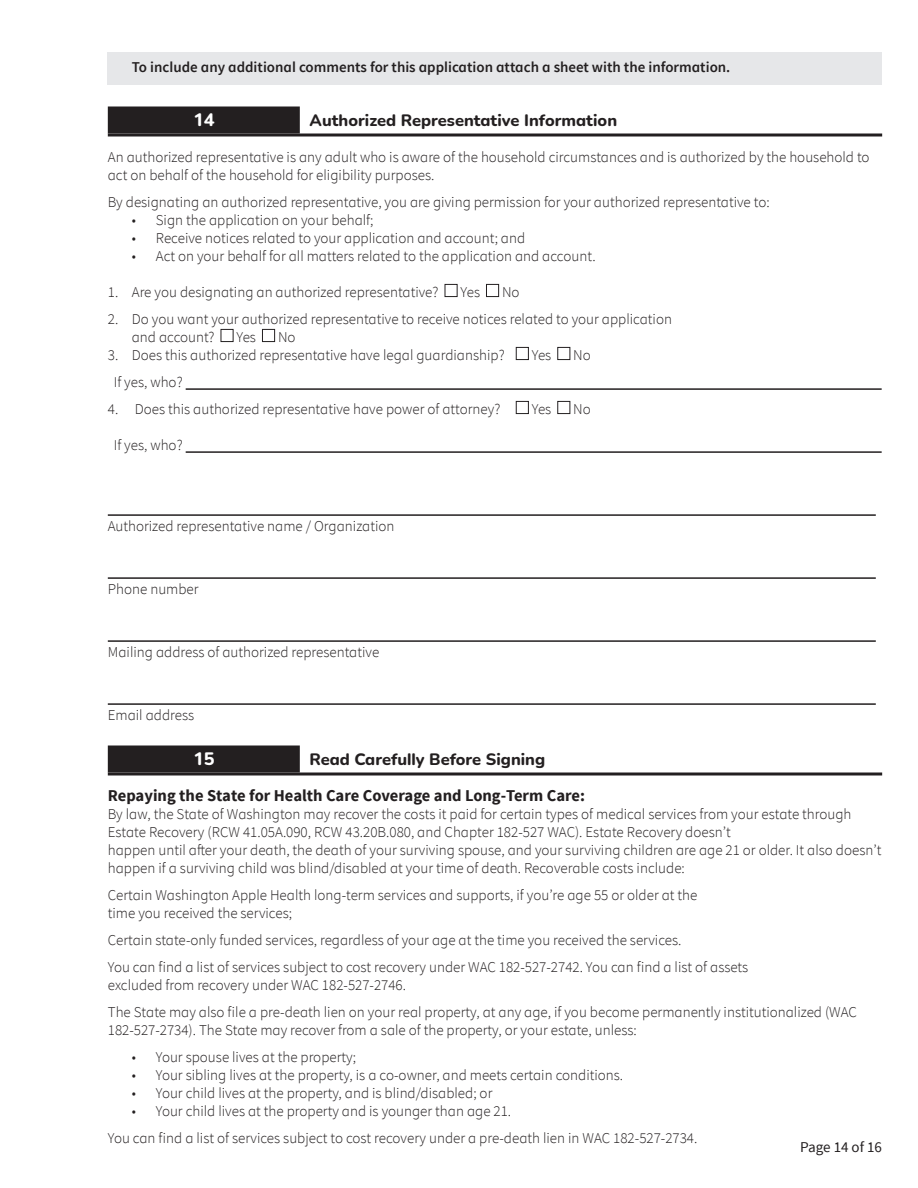
<style>
.page{position:relative;width:918px;height:1188px;background:#fff}
.page>*{position:absolute;margin:0;border:0;box-sizing:border-box;transform-origin:0 0}
.Numbered_Heading__He{font:800 18px "Nunito";color:#fff}
.Numbered_Heading__He-2{font:800 16.5px "Nunito";color:#231f20}
.Section_heading__Hea{font:700 16.5px "Source Sans Pro";color:#231f20}
.Body_1st{font:300 15px/18px "Source Sans Pro";color:#231f20}
.Body_2nd{font:300 15px "Source Sans Pro";color:#231f20}
.Shaded_Callout_Headi{font:600 15px "Source Sans Pro";color:#231f20}
.Form_Body_-_Below_fo{font:300 15px "Source Sans Pro";color:#231f20}
.t1{font:15px "Source Sans Pro";color:#231f20}
</style>
<div class="page">
<div style="left:108px;top:52px;width:774px;height:33px;background:#e6e7e9"></div>
<hr style="left:108px;top:134px;width:774px;height:2px;background:#231f20">
<div style="left:108px;top:106px;width:192px;height:28px;background:#231f20"></div>
<hr style="left:186px;top:388px;width:696px;height:2px;background:#231f20">
<hr style="left:186px;top:451px;width:696px;height:2px;background:#231f20">
<hr style="left:108px;top:514px;width:768px;height:2px;background:#231f20">
<hr style="left:108px;top:577px;width:768px;height:2px;background:#231f20">
<hr style="left:108px;top:640px;width:768px;height:2px;background:#231f20">
<hr style="left:108px;top:703px;width:768px;height:2px;background:#231f20">
<svg style="left:108px;top:772px;width:774px;height:4px"></svg>
<div style="left:108px;top:746px;width:192px;height:26px;background:#231f20"></div>
<div style="left:445px;top:284px;width:13px;height:13px;border:1px solid #231f20"></div>
<div style="left:486px;top:284px;width:13px;height:13px;border:1px solid #231f20"></div>
<div style="left:221px;top:329px;width:13px;height:13px;border:1px solid #231f20"></div>
<div style="left:262px;top:329px;width:13px;height:13px;border:1px solid #231f20"></div>
<div style="left:516px;top:347px;width:13px;height:13px;border:1px solid #231f20"></div>
<div style="left:557px;top:347px;width:13px;height:13px;border:1px solid #231f20"></div>
<div style="left:516px;top:401px;width:13px;height:13px;border:1px solid #231f20"></div>
<div style="left:557px;top:401px;width:13px;height:13px;border:1px solid #231f20"></div>
<p class="Shaded_Callout_Headi" style="left:132px;top:58px;width:600px">To include any additional comments for this application attach a sheet with the information.</p>
<h2 class="Numbered_Heading__He" style="left:193px;top:107px;width:23px">14</h2>
<h2 class="Numbered_Heading__He-2" style="left:310px;top:109px;width:309px">Authorized Representative Information</h2>
<p class="Body_1st" style="left:108px;top:148px;width:763px">An authorized representative is any adult who is aware of the household circumstances and is authorized by the household to act on behalf of the household for eligibility purposes.</p>
<p class="Body_1st" style="left:108px;top:193px;width:663px">By designating an authorized representative, you are giving permission for your authorized representative to:</p>
<p class="Body_2nd" style="left:132px;top:211px;width:243px">• Sign the application on your behalf;</p>
<p class="Body_2nd" style="left:132px;top:229px;width:395px">• Receive notices related to your application and account; and</p>
<p class="Body_2nd" style="left:132px;top:247px;width:465px">• Act on your behalf for all matters related to the application and account.</p>
<p class="Body_1st" style="left:108px;top:283px;width:332px">1. Are you designating an authorized representative?</p>
<p class="Body_1st" style="left:461px;top:283px;width:21px">Yes</p>
<p class="Body_1st" style="left:502px;top:283px;width:19px">No</p>
<p class="Body_1st" style="left:132px;top:310px;width:542px;text-indent:-24px">2. Do you want your authorized representative to receive notices related to your application and account?</p>
<p class="Body_1st" style="left:237px;top:328px;width:21px">Yes</p>
<p class="Body_1st" style="left:278px;top:328px;width:19px">No</p>
<p class="Body_1st" style="left:108px;top:346px;width:398px">3. Does this authorized representative have legal guardianship?</p>
<p class="Body_1st" style="left:532px;top:346px;width:21px">Yes</p>
<p class="Body_1st" style="left:573px;top:346px;width:19px">No</p>
<p class="Body_1st" style="left:114px;top:373px;width:70px">If yes, who?</p>
<p class="Body_1st" style="left:108px;top:400px;width:394px">4. Does this authorized representative have power of attorney?</p>
<p class="Body_1st" style="left:532px;top:400px;width:21px">Yes</p>
<p class="Body_1st" style="left:573px;top:400px;width:19px">No</p>
<p class="Body_1st" style="left:114px;top:436px;width:70px">If yes, who?</p>
<p class="Form_Body_-_Below_fo" style="left:108px;top:517px;width:288px">Authorized representative name / Organization</p>
<p class="Form_Body_-_Below_fo" style="left:108px;top:580px;width:92px">Phone number</p>
<p class="Body_1st" style="left:108px;top:643px;width:273px">Mailing address of authorized representative</p>
<p class="Body_1st" style="left:108px;top:706px;width:88px">Email address</p>
<h2 class="Numbered_Heading__He" style="left:193px;top:746px;width:23px">15</h2>
<h2 class="Numbered_Heading__He-2" style="left:310px;top:748px;width:237px">Read Carefully Before Signing</h2>
<h3 class="Section_heading__Hea" style="left:108px;top:785px;width:479px">Repaying the State for Health Care Coverage and Long-Term Care:</h3>
<p class="Body_1st" style="left:108px;top:805px;width:745px">By law, the State of Washington may recover the costs it paid for certain types of medical services from your estate through<br>Estate Recovery (RCW 41.05A.090, RCW 43.20B.080, and Chapter 182-527 WAC). Estate Recovery doesn’t</p>
<p class="Body_1st" style="left:108px;top:841px;width:775px">happen until after your death, the death of your surviving spouse, and your surviving children are age 21 or older. It also doesn’t happen if a surviving child was blind/disabled at your time of death. Recoverable costs include:</p>
<p class="Body_1st" style="left:108px;top:886px;width:591px">Certain Washington Apple Health long-term services and supports, if you’re age 55 or older at the time you received the services;</p>
<p class="Body_1st" style="left:108px;top:931px;width:575px">Certain state-only funded services, regardless of your age at the time you received the services.</p>
<p class="Body_2nd" style="left:108px;top:958px;width:642px">You can find a list of services subject to cost recovery under WAC 182-527-2742. You can find a list of assets</p>
<p class="Body_2nd" style="left:108px;top:976px;width:300px">excluded from recovery under WAC 182-527-2746.</p>
<p class="Body_1st" style="left:108px;top:1003px;width:751px">The State may also file a pre-death lien on your real property, at any age, if you become permanently institutionalized (WAC<br>182-527-2734). The State may recover from a sale of the property, or your estate, unless:</p>
<p class="Body_2nd" style="left:132px;top:1048px;width:226px">• Your spouse lives at the property;</p>
<p class="Body_2nd" style="left:132px;top:1066px;width:493px">• Your sibling lives at the property, is a co-owner, and meets certain conditions.</p>
<p class="Body_2nd" style="left:132px;top:1084px;width:362px">• Your child lives at the property, and is blind/disabled; or</p>
<p class="Body_2nd" style="left:132px;top:1102px;width:381px">• Your child lives at the property and is younger than age 21.</p>
<p class="Body_1st" style="left:108px;top:1129px;width:591px">You can find a list of services subject to cost recovery under a pre-death lien in WAC 182-527-2734.</p>
<p class="t1" style="left:800px;top:1137px;width:83px">Page 14 of 16</p>
</div>
